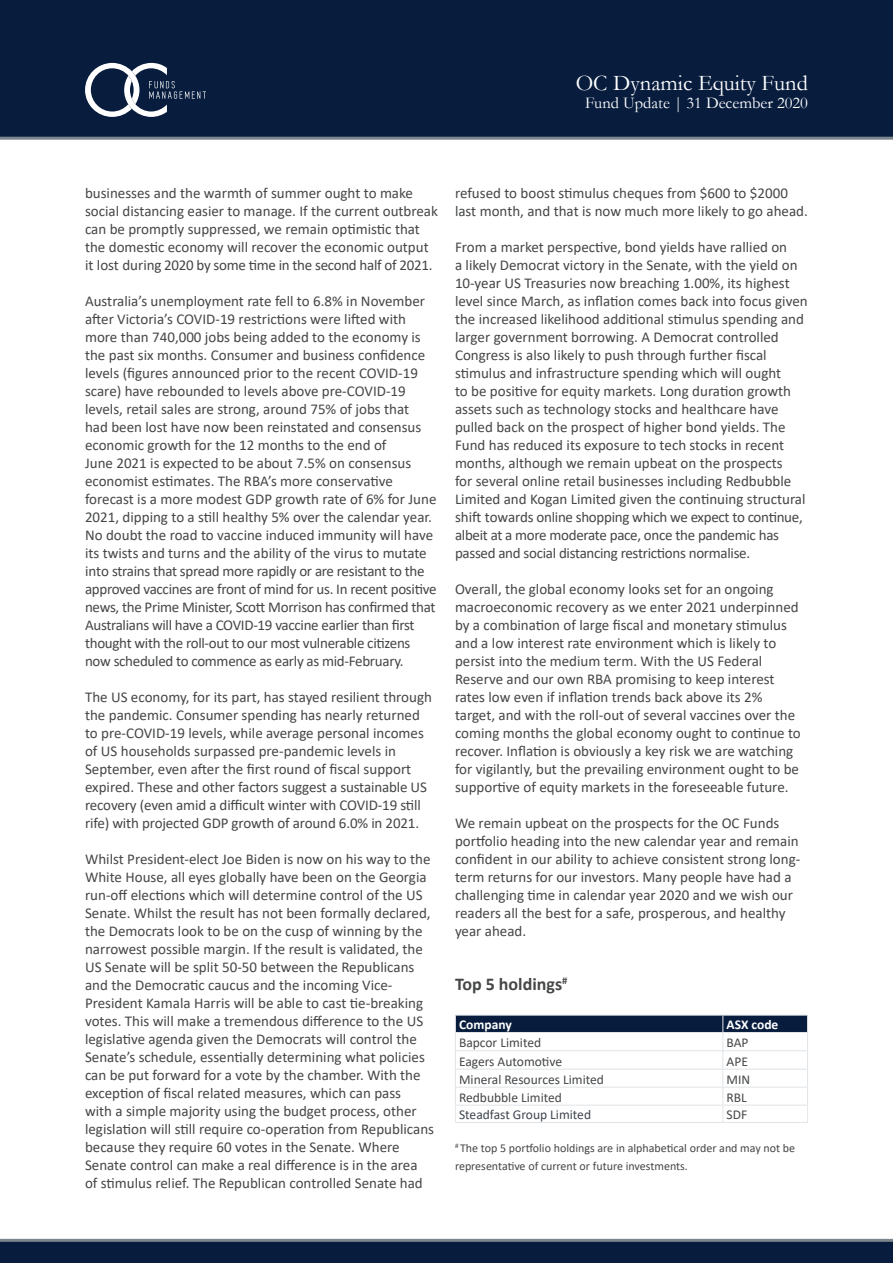
<style>
.page{position:relative;width:893px;height:1263px;background:#fff}
.page>*{position:absolute;margin:0;border:0;box-sizing:border-box;transform-origin:0 0}
.t1{font:22.5px "Garamond";color:#fff}
.t2{font:700 18px "Calibri";color:#454647}
.t3{font:16.5px "Garamond";color:#fff}
.t4{font:15px/18px "Calibri";color:#454647}
.t5{font:15px/18px "Calibri";letter-spacing:-.02em;color:#454647}
.t6{font:13.5px "Calibri";color:#454647}
.t7{font:13.5px "Calibri";color:#3e444f}
.t8{font:700 13.5px "Calibri";color:#fff}
.t9{font:12px/18px "Calibri";color:#454647}
</style>
<div class="page">
<div style="left:0;top:0;width:893px;height:138px;background:#081d3e"></div>
<hr style="left:0;top:137px;width:893px;height:3px;background:#7e868d">
<svg style="left:85px;top:63px;width:121px;height:54px"></svg>
<div style="left:0;top:1240px;width:893px;height:23px;background:#081d3e"></div>
<hr style="left:0;top:1239px;width:893px;height:3px;background:#7e868d">
<hr style="left:455px;top:1122px;width:268px;height:1px;background:#dfe4e8">
<hr style="left:723px;top:1122px;width:85px;height:1px;background:#dfe4e8">
<svg style="left:455px;top:1015px;width:353px;height:107px"></svg>
<h1 class="t1" style="left:576px;top:68px;width:234px">OC Dynamic Equity Fund</h1>
<p class="t3" style="left:585px;top:92px;width:224px">Fund Update | 31 December 2020</p>
<p class="t4" style="left:85px;top:184px;width:354px">businesses and the warmth of summer ought to make social distancing easier to manage. If the current outbreak can be promptly suppressed, we remain optimistic that the domestic economy will recover the economic output it lost during 2020 by some time in the second half of 2021.</p>
<p class="t4" style="left:85px;top:292px;width:353px">Australia’s unemployment rate fell to 6.8% in November after Victoria’s COVID-19 restrictions were lifted with more than 740,000 jobs being added to the economy is the past six months. Consumer and business confidence levels (figures announced prior to the recent COVID-19 scare) have rebounded to levels above pre-COVID-19 levels, retail sales are strong, around 75% of jobs that<br>had been lost have now been reinstated and consensus economic growth for the 12 months to the end of<br>June 2021 is expected to be about 7.5% on consensus economist estimates. The RBA’s more conservative forecast is a more modest GDP growth rate of 6% for June 2021, dipping to a still healthy 5% over the calendar year.</p>
<p class="t5" style="left:85px;top:526px;width:353px">No doubt the road to vaccine induced immunity will have its twists and turns and the ability of the virus to mutate into strains that spread more rapidly or are resistant to the approved vaccines are front of mind for us. In recent positive news, the Prime Minister, Scott Morrison has confirmed that Australians will have a COVID-19 vaccine earlier than first thought with the roll-out to our most vulnerable citizens now scheduled to commence as early as mid-February.</p>
<p class="t4" style="left:85px;top:688px;width:348px">The US economy, for its part, has stayed resilient through the pandemic. Consumer spending has nearly returned to pre-COVID-19 levels, while average personal incomes of US households surpassed pre-pandemic levels in September, even after the first round of fiscal support expired. These and other factors suggest a sustainable US recovery (even amid a difficult winter with COVID-19 still rife) with projected GDP growth of around 6.0% in 2021.</p>
<p class="t4" style="left:85px;top:850px;width:351px">Whilst President-elect Joe Biden is now on his way to the White House, all eyes globally have been on the Georgia run-off elections which will determine control of the US Senate. Whilst the result has not been formally declared, the Democrats look to be on the cusp of winning by the narrowest possible margin. If the result is validated, the US Senate will be split 50-50 between the Republicans and the Democratic caucus and the incoming Vice-President Kamala Harris will be able to cast tie-breaking votes. This will make a tremendous difference to the US legislative agenda given the Democrats will control the Senate’s schedule, essentially determining what policies can be put forward for a vote by the chamber. With the exception of fiscal related measures, which can pass<br>with a simple majority using the budget process, other legislation will still require co-operation from Republicans because they require 60 votes in the Senate. Where Senate control can make a real difference is in the area<br>of stimulus relief. The Republican controlled Senate had</p>
<p class="t4" style="left:455px;top:184px;width:354px">refused to boost stimulus cheques from $600 to $2000 last month, and that is now much more likely to go ahead.</p>
<p class="t4" style="left:455px;top:238px;width:354px">From a market perspective, bond yields have rallied on<br>a likely Democrat victory in the Senate, with the yield on 10-year US Treasuries now breaching 1.00%, its highest level since March, as inflation comes back into focus given the increased likelihood additional stimulus spending and larger government borrowing. A Democrat controlled Congress is also likely to push through further fiscal stimulus and infrastructure spending which will ought<br>to be positive for equity markets. Long duration growth assets such as technology stocks and healthcare have pulled back on the prospect of higher bond yields. The Fund has reduced its exposure to tech stocks in recent months, although we remain upbeat on the prospects<br>for several online retail businesses including Redbubble Limited and Kogan Limited given the continuing structural shift towards online shopping which we expect to continue, albeit at a more moderate pace, once the pandemic has passed and social distancing restrictions normalise.</p>
<p class="t4" style="left:455px;top:580px;width:347px">Overall, the global economy looks set for an ongoing macroeconomic recovery as we enter 2021 underpinned by a combination of large fiscal and monetary stimulus and a low interest rate environment which is likely to persist into the medium term. With the US Federal Reserve and our own RBA promising to keep interest rates low even if inflation trends back above its 2% target, and with the roll-out of several vaccines over the coming months the global economy ought to continue to recover. Inflation is obviously a key risk we are watching for vigilantly, but the prevailing environment ought to be supportive of equity markets in the foreseeable future.</p>
<p class="t4" style="left:455px;top:814px;width:347px">We remain upbeat on the prospects for the OC Funds portfolio heading into the new calendar year and remain confident in our ability to achieve consistent strong long&shy;term returns for our investors. Many people have had a challenging time in calendar year 2020 and we wish our readers all the best for a safe, prosperous, and healthy year ahead.</p>
<p class="t2" style="left:455px;top:971px;width:114px">Top 5 holdings<sup>#</sup></p>
<p class="t8" style="left:459px;top:1015px;width:54px">Company</p>
<p class="t8" style="left:726px;top:1015px;width:53px">ASX code</p>
<p class="t6" style="left:459px;top:1033px;width:84px">Bapcor Limited</p>
<p class="t6" style="left:726px;top:1033px;width:23px">BAP</p>
<p class="t6" style="left:459px;top:1052px;width:105px">Eagers Automotive</p>
<p class="t6" style="left:726px;top:1052px;width:23px">APE</p>
<p class="t6" style="left:459px;top:1070px;width:146px">Mineral Resources Limited</p>
<p class="t6" style="left:726px;top:1070px;width:25px">MIN</p>
<p class="t6" style="left:459px;top:1088px;width:104px">Redbubble Limited</p>
<p class="t6" style="left:726px;top:1088px;width:22px">RBL</p>
<p class="t7" style="left:459px;top:1105px;width:134px">Steadfast Group Limited</p>
<p class="t6" style="left:726px;top:1105px;width:22px">SDF</p>
<p class="t9" style="left:455px;top:1139px;width:342px"><sup>#</sup> The top 5 portfolio holdings are in alphabetical order and may not be representative of current or future investments.</p>
</div>
